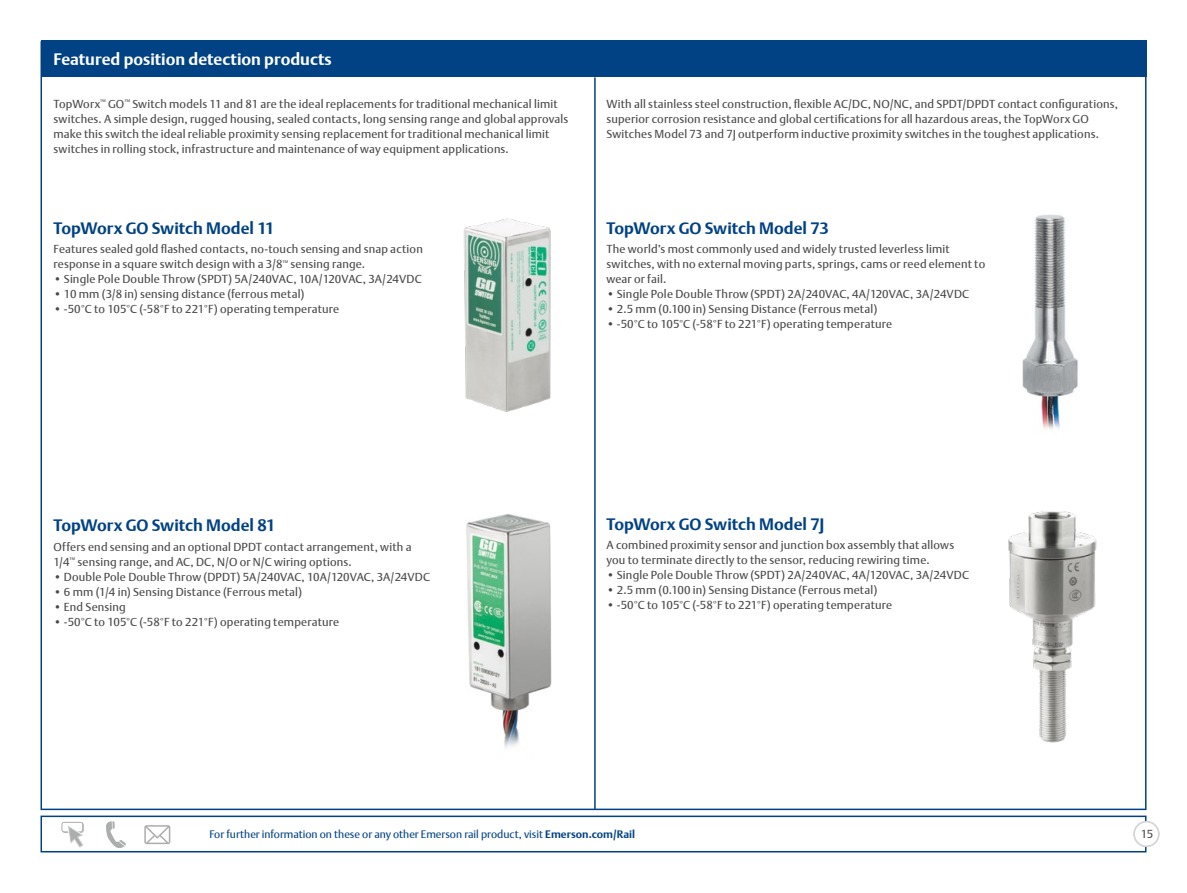
<style>
.page{position:relative;width:1187px;height:893px;background:#fff}
.page>*{position:absolute;margin:0;border:0;box-sizing:border-box;transform-origin:0 0}
.Subtitle_benefit_of{font:700 16.5px "DTL Argo T";color:#004284}
.Row_Title_Left__whit{font:700 16.5px "DTL Argo T";color:#fff}
.Bullet_Box_Text__blu{font:11.55px/15px "DTL Argo T";letter-spacing:.015em;color:#474847}
.CTA_contact_line_blu{font:10.8px "DTL Argo T";color:#004284}
.s1{font-weight:700}
</style>
<div class="page">
<svg style="left:106px;top:821px;width:20px;height:27px"></svg>
<svg style="left:144px;top:825px;width:26px;height:19px"></svg>
<svg style="left:61px;top:822px;width:23px;height:26px"></svg>
<div style="left:40px;top:816px;width:1106px;height:36px;border:2px solid #004284"></div>
<div style="left:1134px;top:822px;width:24px;height:24px;background:#fff;border-radius:50%"></div>
<div style="left:1133px;top:821px;width:26px;height:26px;border:2px solid #d4d6d6;border-radius:50%"></div>
<div style="left:41px;top:41px;width:1105px;height:36px;background:#004284"></div>
<hr style="left:594px;top:77px;width:1px;height:732px;background:#004284">
<img style="left:466px;top:514px;width:86px;height:234px">
<img style="left:1008px;top:511px;width:89px;height:232px">
<img style="left:1022px;top:214px;width:56px;height:216px">
<img style="left:463px;top:218px;width:88px;height:194px">
<p class="Row_Title_Left__whit" style="left:53px;top:50px;width:280px">Featured position detection products</p>
<p class="Bullet_Box_Text__blu" style="left:53px;top:96px;width:516px">TopWorx<sup>™</sup> GO<sup>™</sup> Switch models 11 and 81 are the ideal replacements for traditional mechanical limit switches. A simple design, rugged housing, sealed contacts, long sensing range and global approvals make this switch the ideal reliable proximity sensing replacement for traditional mechanical limit switches in rolling stock, infrastructure and maintenance of way equipment applications.</p>
<p class="Bullet_Box_Text__blu" style="left:606px;top:96px;width:513px">With all stainless steel construction, flexible AC/DC, NO/NC, and SPDT/DPDT contact configurations, superior corrosion resistance and global certifications for all hazardous areas, the TopWorx GO<br>Switches Model 73 and 7J outperform inductive proximity switches in the toughest applications.</p>
<p class="Subtitle_benefit_of" style="left:53px;top:218px;width:223px">TopWorx GO Switch Model 11</p>
<p class="Bullet_Box_Text__blu" style="left:53px;top:242px;width:371px">Features sealed gold flashed contacts, no-touch sensing and snap action response in a square switch design with a 3/8<sup>™</sup> sensing range.</p>
<p class="Bullet_Box_Text__blu" style="left:53px;top:272px;width:370px">• Single Pole Double Throw (SPDT) 5A/240VAC, 10A/120VAC, 3A/24VDC</p>
<p class="Bullet_Box_Text__blu" style="left:53px;top:287px;width:252px">• 10 mm (3/8 in) sensing distance (ferrous metal)</p>
<p class="Bullet_Box_Text__blu" style="left:53px;top:302px;width:287px">• -50°C to 105°C (-58°F to 221°F) operating temperature</p>
<p class="Subtitle_benefit_of" style="left:53px;top:516px;width:224px">TopWorx GO Switch Model 81</p>
<p class="Bullet_Box_Text__blu" style="left:53px;top:539px;width:359px">Offers end sensing and an optional DPDT contact arrangement, with a<br>1/4<sup>™</sup> sensing range, and AC, DC, N/O or N/C wiring options.</p>
<p class="Bullet_Box_Text__blu" style="left:53px;top:569px;width:378px">• Double Pole Double Throw (DPDT) 5A/240VAC, 10A/120VAC, 3A/24VDC</p>
<p class="Bullet_Box_Text__blu" style="left:53px;top:584px;width:250px">• 6 mm (1/4 in) Sensing Distance (Ferrous metal)</p>
<p class="Bullet_Box_Text__blu" style="left:53px;top:599px;width:74px">• End Sensing</p>
<p class="Bullet_Box_Text__blu" style="left:53px;top:614px;width:287px">• -50°C to 105°C (-58°F to 221°F) operating temperature</p>
<p class="Subtitle_benefit_of" style="left:606px;top:218px;width:224px">TopWorx GO Switch Model 73</p>
<p class="Bullet_Box_Text__blu" style="left:606px;top:242px;width:380px">The world’s most commonly used and widely trusted leverless limit switches, with no external moving parts, springs, cams or reed element to wear or fail.</p>
<p class="Bullet_Box_Text__blu" style="left:606px;top:287px;width:364px">• Single Pole Double Throw (SPDT) 2A/240VAC, 4A/120VAC, 3A/24VDC</p>
<p class="Bullet_Box_Text__blu" style="left:606px;top:302px;width:272px">• 2.5 mm (0.100 in) Sensing Distance (Ferrous metal)</p>
<p class="Bullet_Box_Text__blu" style="left:606px;top:317px;width:287px">• -50°C to 105°C (-58°F to 221°F) operating temperature</p>
<p class="Subtitle_benefit_of" style="left:606px;top:514px;width:219px">TopWorx GO Switch Model 7J</p>
<p class="Bullet_Box_Text__blu" style="left:606px;top:537px;width:349px">A combined proximity sensor and junction box assembly that allows you to terminate directly to the sensor, reducing rewiring time.</p>
<p class="Bullet_Box_Text__blu" style="left:606px;top:567px;width:364px">• Single Pole Double Throw (SPDT) 2A/240VAC, 4A/120VAC, 3A/24VDC</p>
<p class="Bullet_Box_Text__blu" style="left:606px;top:582px;width:272px">• 2.5 mm (0.100 in) Sensing Distance (Ferrous metal)</p>
<p class="Bullet_Box_Text__blu" style="left:606px;top:597px;width:287px">• -50°C to 105°C (-58°F to 221°F) operating temperature</p>
<p class="CTA_contact_line_blu" style="left:209px;top:828px;width:427px">For further information on these or any other Emerson rail product, visit <span class="s1">Emerson.com/Rail</span></p>
<p class="Bullet_Box_Text__blu" style="left:1140px;top:827px;width:14px">15</p>
</div>
